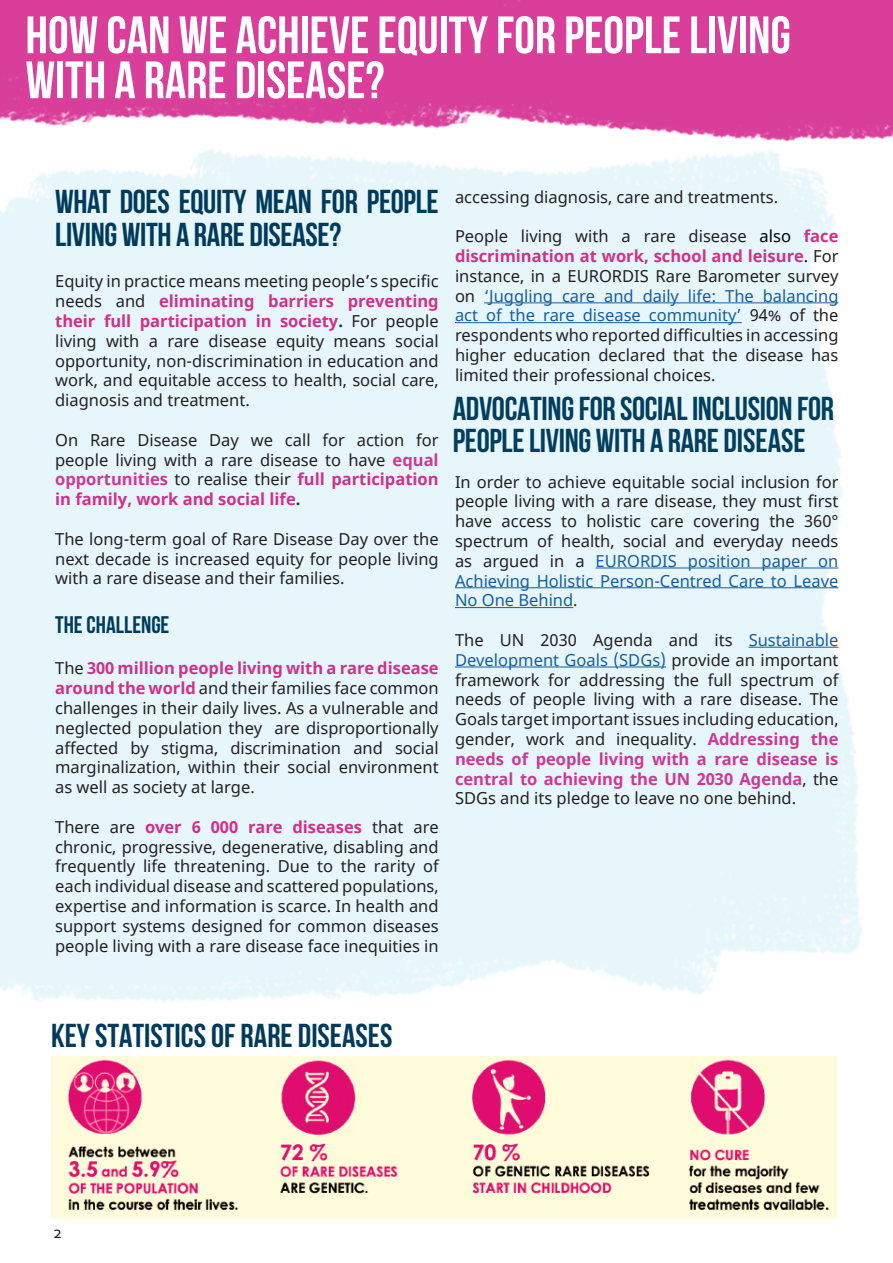
<style>
.page{position:relative;width:893px;height:1263px;background:#fff}
.page>*{position:absolute;margin:0;border:0;box-sizing:border-box;transform-origin:0 0}
.t1{font:52.5px/45px "Bebas Neue";color:#fff}
.t2{font:700 33px/33px "Bebas Neue";letter-spacing:-.01em;color:#003b5c}
.t3{font:700 33px/31.5px "Bebas Neue";letter-spacing:-.01em;color:#023e5d}
.t4{font:700 24px "Bebas Neue";color:#003b5c}
.t5{font:18px "Corbel";color:#231f20}
.t6{font:16.5px/19.8px "Noto Sans";color:#231f20;text-align:justify}
.s1{font-weight:700;color:#d13089}
.s2{font-weight:700;color:#003b5c}
.s3{font-weight:700;color:#ce3894}
.s4{color:#000}
.s5{color:#000100}
.s6{color:#175d9e}
</style>
<div class="page">
<img style="left:51px;top:1057px;width:785px;height:161px">
<hr style="left:596px;top:568px;width:242px;height:1px;background:#175d9e">
<hr style="left:455px;top:587px;width:383px;height:1px;background:#175d9e">
<hr style="left:455px;top:607px;width:118px;height:1px;background:#175d9e">
<hr style="left:749px;top:647px;width:89px;height:1px;background:#175d9e">
<hr style="left:455px;top:667px;width:211px;height:1px;background:#175d9e">
<hr style="left:484px;top:302px;width:354px;height:1px;background:#175d9e">
<hr style="left:455px;top:322px;width:287px;height:1px;background:#175d9e">
<img style="left:0;top:0;width:893px;height:141px">
<p class="t1" style="left:26px;top:12px;width:767px">HOW CAN WE ACHIEVE EQUITY FOR PEOPLE LIVING<br>WITH A RARE DISEASE?</p>
<p class="t2" style="left:55px;top:185px;width:385px">WHAT DOES EQUITY MEAN FOR PEOPLE<br>LIVING WITH A RARE DISEASE?</p>
<p class="t6" style="left:55px;top:272px;width:385px">Equity in practice means meeting people’s specific needs and <span class="s1">eliminating barriers preventing their full participation in society</span><span class="s2">.</span> For people living with a rare disease equity means social opportunity, non-discrimination in education and work, and equitable access to health, social care, diagnosis and treatment.</p>
<p class="t6" style="left:55px;top:430px;width:385px">On Rare Disease Day we call for action for people living with a rare disease to have <span class="s3">equal opportunities</span> to realise their <span class="s1">full participation in family, work and social life</span><span class="s2">.</span></p>
<p class="t6" style="left:55px;top:529px;width:385px">The long-term goal of Rare Disease Day over the next decade is increased equity for people living with a rare disease and their families.</p>
<p class="t4" style="left:55px;top:611px;width:116px">THE CHALLENGE</p>
<p class="t6" style="left:55px;top:659px;width:385px">The <span class="s1">300 million people living with a rare disease around the world</span> and their families face common challenges in their daily lives. As a vulnerable and neglected population they are disproportionally affected by stigma, discrimination and social marginalization, within their social environment as well as society at large.</p>
<p class="t6" style="left:55px;top:817px;width:385px">There are <span class="s1">over 6 000 rare diseases</span> that are chronic, progressive, degenerative, disabling and frequently life threatening. Due to the rarity of each individual disease and scattered populations, expertise and information is scarce. In health and support systems designed for common diseases people living with a rare disease face inequities in</p>
<p class="t6" style="left:455px;top:187px;width:325px">accessing diagnosis, care and treatments.</p>
<p class="t6" style="left:455px;top:227px;width:385px">People living with a rare disease <span class="s4">also</span> <span class="s1">face discrimination at work, school and leisure</span><span class="s5">.</span> For instance, in a EURORDIS Rare Barometer survey on <span class="s6">‘Juggling care and daily life: The balancing act of the rare disease community’</span> 94% of the respondents who reported difficulties in accessing higher education declared that the disease has limited their professional choices.</p>
<p class="t3" style="left:453px;top:393px;width:383px">ADVOCATING FOR SOCIAL INCLUSION FOR<br>PEOPLE LIVING WITH A RARE DISEASE</p>
<p class="t6" style="left:455px;top:472px;width:385px">In order to achieve equitable social inclusion for people living with a rare disease, they must first have access to holistic care covering the 360° spectrum of health, social and everyday needs as argued in a <span class="s6">EURORDIS position paper on Achieving Holistic Person-Centred Care to Leave No One Behind</span>.</p>
<p class="t6" style="left:455px;top:631px;width:385px">The UN 2030 Agenda and its <span class="s6">Sustainable Development Goals (SDGs)</span> provide an important framework for addressing the full spectrum of needs of people living with a rare disease. The Goals target important issues including education, gender, work and inequality. <span class="s3">Addressing the needs of people living with a rare disease is central to achieving the UN 2030 Agenda</span>, the SDGs and its pledge to leave no one behind.</p>
<p class="t2" style="left:51px;top:1019px;width:343px">KEY STATISTICS OF RARE DISEASES</p>
<p class="t5" style="left:53px;top:1221px;width:11px">2</p>
</div>
